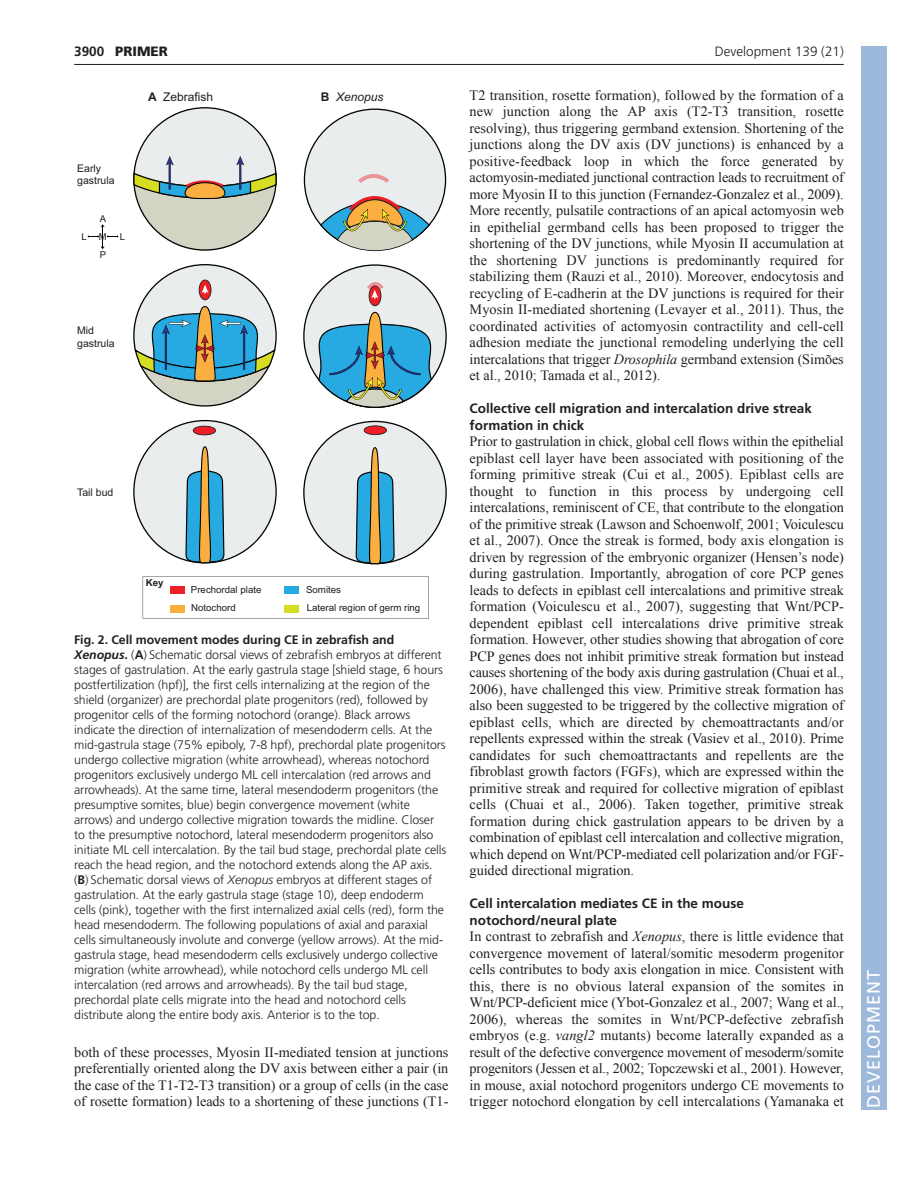
<style>
.page{position:relative;width:918px;height:1188px;background:#fff}
.page>*{position:absolute;margin:0;border:0;box-sizing:border-box;transform-origin:0 0}
.t1{font:18px "Frutiger LT Std";letter-spacing:.055em;color:#fff}
.t2{font:14.25px/16.5px "Times New Roman";letter-spacing:-.005em;color:#231f20;text-align:justify}
.t3{font:700 13.5px/16.5px "Frutiger LT Std";color:#231f20}
.t4{font:300 13.5px "Frutiger";color:#231f20}
.t5{font:900 13.5px "Frutiger LT Std";color:#231f20}
.t6{font:300 12.3px/15px "Frutiger";letter-spacing:-.005em;color:#231f20}
.t7{font:12px "Arial";color:#201d1e}
.t8{font:italic 12px "Arial";color:#201d1e}
.t9{font:10.5px/12.6px "Arial";color:#201d1e}
.t10{font:9.75px/18px "Arial";color:#201d1e}
.t11{font:700 9.75px "Arial";color:#201d1e}
.t12{font:9.45px "Arial";color:#201d1e}
.s1{font-weight:700}
.s2{font-weight:700;font-style:normal}
.s3{font-weight:700;font-style:italic}
.s4{font-style:italic}
</style>
<div class="page">
<hr style="left:74px;top:64px;width:770px;height:1px;background:#231f20">
<svg style="left:133px;top:420px;width:144px;height:144px"></svg>
<svg style="left:133px;top:107px;width:144px;height:144px"></svg>
<svg style="left:303px;top:421px;width:144px;height:144px"></svg>
<svg style="left:304px;top:109px;width:142px;height:142px"></svg>
<svg style="left:87px;top:224px;width:32px;height:25px"></svg>
<svg style="left:133px;top:264px;width:144px;height:143px"></svg>
<svg style="left:303px;top:264px;width:144px;height:144px"></svg>
<svg style="left:143px;top:576px;width:286px;height:43px"></svg>
<div style="left:861px;top:46px;width:25px;height:1064px;background:#9cb9db"></div>
<p class="t3" style="left:74px;top:44px;width:32px">3900</p>
<p class="t5" style="left:115px;top:45px;width:54px">PRIMER</p>
<p class="t4" style="left:715px;top:46px;width:131px">Development 139 (21)</p>
<p class="t7" style="left:148px;top:92px;width:66px"><span class="s1">A</span> Zebrafish</p>
<p class="t8" style="left:321px;top:90px;width:64px"><span class="s2">B</span> Xenopus</p>
<p class="t9" style="left:77px;top:163px;width:39px">Early gastrula</p>
<p class="t12" style="left:100px;top:215px;width:8px">A</p>
<p class="t12" style="left:100px;top:251px;width:8px">P</p>
<p class="t12" style="left:81px;top:233px;width:7px">L</p>
<p class="t12" style="left:120px;top:233px;width:7px">L</p>
<p class="t12" style="left:99px;top:234px;width:9px">M</p>
<p class="t9" style="left:77px;top:325px;width:39px">Mid gastrula</p>
<p class="t9" style="left:77px;top:487px;width:38px">Tail bud</p>
<p class="t11" style="left:146px;top:577px;width:19px">Key</p>
<p class="t10" style="left:191px;top:582px;width:72px">Prechordal plate<br>Notochord</p>
<p class="t10" style="left:306px;top:582px;width:116px">Somites<br>Lateral region of germ ring</p>
<p class="t6" style="left:74px;top:633px;width:374px"><span class="s1">Fig. 2. Cell movement modes during CE in zebrafish and </span><span class="s3">Xenopus</span><span class="s1">.</span> (<span class="s1">A</span>) Schematic dorsal views of zebrafish embryos at different stages of gastrulation. At the early gastrula stage [shield stage, 6 hours postfertilization (hpf)], the first cells internalizing at the region of the shield (organizer) are prechordal plate progenitors (red), followed by progenitor cells of the forming notochord (orange). Black arrows indicate the direction of internalization of mesendoderm cells. At the mid-gastrula stage (75% epiboly, 7-8 hpf), prechordal plate progenitors undergo collective migration (white arrowhead), whereas notochord progenitors exclusively undergo ML cell intercalation (red arrows and arrowheads). At the same time, lateral mesendoderm progenitors (the presumptive somites, blue) begin convergence movement (white arrows) and undergo collective migration towards the midline. Closer to the presumptive notochord, lateral mesendoderm progenitors also initiate ML cell intercalation. By the tail bud stage, prechordal plate cells reach the head region, and the notochord extends along the AP axis. (<span class="s1">B</span>) Schematic dorsal views of <span class="s4">Xenopus</span> embryos at different stages of gastrulation. At the early gastrula stage (stage 10), deep endoderm cells (pink), together with the first internalized axial cells (red), form the head mesendoderm. The following populations of axial and paraxial cells simultaneously involute and converge (yellow arrows). At the mid&shy;gastrula stage, head mesendoderm cells exclusively undergo collective migration (white arrowhead), while notochord cells undergo ML cell intercalation (red arrows and arrowheads). By the tail bud stage, prechordal plate cells migrate into the head and notochord cells distribute along the entire body axis. Anterior is to the top.</p>
<p class="t2" style="left:74px;top:1044px;width:376px">both of these processes, Myosin II-mediated tension at junctions preferentially oriented along the DV axis between either a pair (in the case of the T1-T2-T3 transition) or a group of cells (in the case of rosette formation) leads to a shortening of these junctions (T1-</p>
<p class="t2" style="left:470px;top:87px;width:376px">T2 transition, rosette formation), followed by the formation of a new junction along the AP axis (T2-T3 transition, rosette resolving), thus triggering germband extension. Shortening of the junctions along the DV axis (DV junctions) is enhanced by a positive-feedback loop in which the force generated by actomyosin-mediated junctional contraction leads to recruitment of more Myosin II to this junction (Fernandez-Gonzalez et al., 2009).<br>More recently, pulsatile contractions of an apical actomyosin web in epithelial germband cells has been proposed to trigger the shortening of the DV junctions, while Myosin II accumulation at the shortening DV junctions is predominantly required for stabilizing them (Rauzi et al., 2010). Moreover, endocytosis and recycling of E-cadherin at the DV junctions is required for their Myosin II-mediated shortening (Levayer et al., 2011). Thus, the coordinated activities of actomyosin contractility and cell-cell adhesion mediate the junctional remodeling underlying the cell intercalations that trigger <span class="s4">Drosophila</span> germband extension (Simões et al., 2010; Tamada et al., 2012).</p>
<p class="t3" style="left:470px;top:401px;width:344px">Collective cell migration and intercalation drive streak formation in chick</p>
<p class="t2" style="left:470px;top:433px;width:376px">Prior to gastrulation in chick, global cell flows within the epithelial epiblast cell layer have been associated with positioning of the forming primitive streak (Cui et al., 2005). Epiblast cells are thought to function in this process by undergoing cell intercalations, reminiscent of CE, that contribute to the elongation of the primitive streak (Lawson and Schoenwolf, 2001; Voiculescu et al., 2007). Once the streak is formed, body axis elongation is driven by regression of the embryonic organizer (Hensen’s node) during gastrulation. Importantly, abrogation of core PCP genes leads to defects in epiblast cell intercalations and primitive streak formation (Voiculescu et al., 2007), suggesting that Wnt/PCP&shy;dependent epiblast cell intercalations drive primitive streak formation. However, other studies showing that abrogation of core PCP genes does not inhibit primitive streak formation but instead causes shortening of the body axis during gastrulation (Chuai et al., 2006), have challenged this view. Primitive streak formation has also been suggested to be triggered by the collective migration of epiblast cells, which are directed by chemoattractants and/or repellents expressed within the streak (Vasiev et al., 2010). Prime candidates for such chemoattractants and repellents are the fibroblast growth factors (FGFs), which are expressed within the primitive streak and required for collective migration of epiblast cells (Chuai et al., 2006). Taken together, primitive streak formation during chick gastrulation appears to be driven by a combination of epiblast cell intercalation and collective migration, which depend on Wnt/PCP-mediated cell polarization and/or FGF&shy;guided directional migration.</p>
<p class="t3" style="left:470px;top:896px;width:276px">Cell intercalation mediates CE in the mouse notochord/neural plate</p>
<p class="t2" style="left:470px;top:928px;width:376px">In contrast to zebrafish and <span class="s4">Xenopus</span>, there is little evidence that convergence movement of lateral/somitic mesoderm progenitor cells contributes to body axis elongation in mice. Consistent with this, there is no obvious lateral expansion of the somites in Wnt/PCP-deficient mice (Ybot-Gonzalez et al., 2007; Wang et al., 2006), whereas the somites in Wnt/PCP-defective zebrafish embryos (e.g. <span class="s4">vangl2</span> mutants) become laterally expanded as a result of the defective convergence movement of mesoderm/somite progenitors (Jessen et al., 2002; Topczewski et al., 2001). However, in mouse, axial notochord progenitors undergo CE movements to trigger notochord elongation by cell intercalations (Yamanaka et</p>
<p class="t1" style="left:863px;top:1108px;width:140px;rotate:-90deg">DEVELOPMENT</p>
</div>
